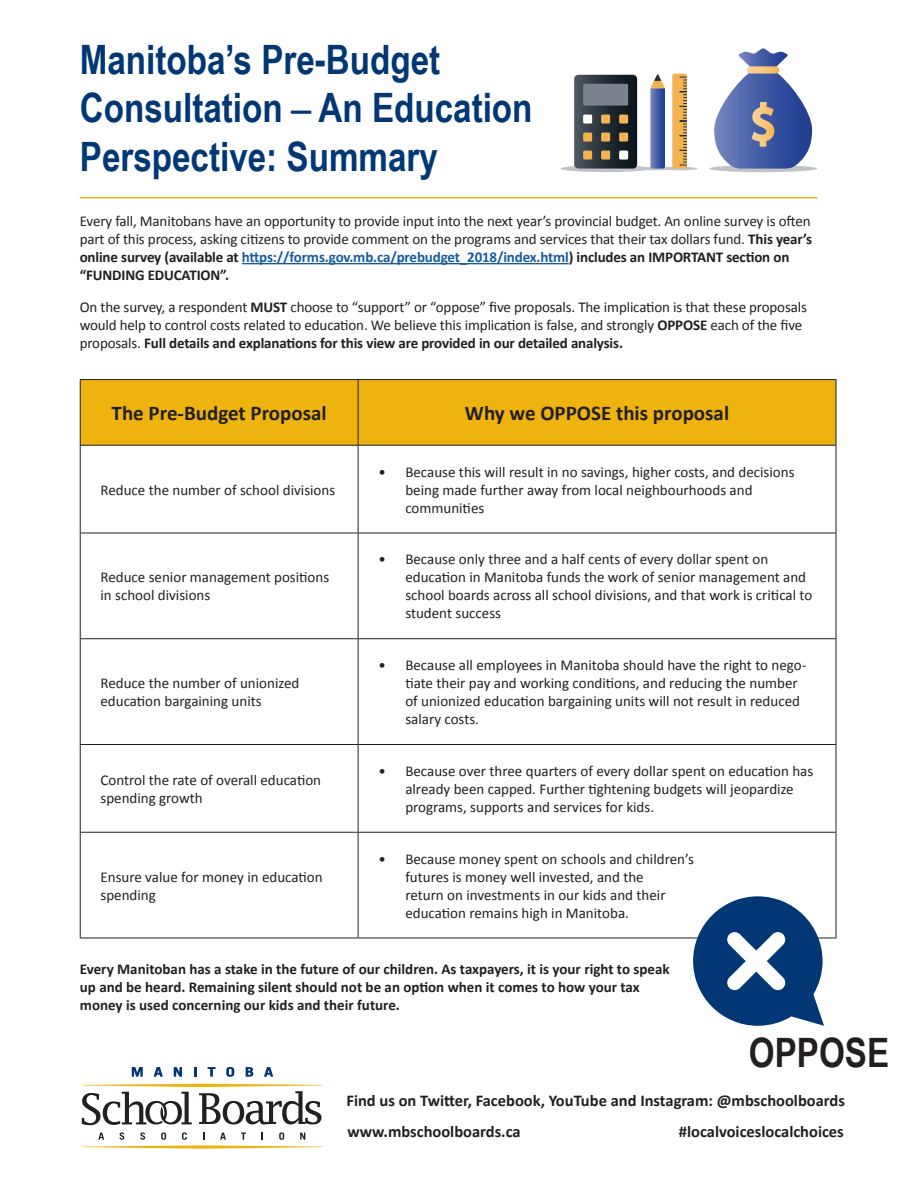
<style>
.page{position:relative;width:918px;height:1188px;background:#fff}
.page>*{position:absolute;margin:0;border:0;box-sizing:border-box;transform-origin:0 0}
.t1{font:700 40.5px/48.6px "Arial Narrow";color:#013775}
.t2{font:700 40.5px "Arial Narrow";color:#231f20}
.t3{font:700 21px "Calibri";color:#231f20}
.t4{font:700 16.5px "Calibri";color:#231f20}
.t5{font:15px/18px "Calibri";color:#231f20}
.t6{font:700 15px/18px "Calibri";color:#231f20}
.s1{font-family:"Calibri";font-weight:400}
.s2{font-weight:700}
.s3{font-weight:700;color:#175d9e}
</style>
<div class="page">
<div style="left:709px;top:165px;width:108px;height:7px;background:#c0c4c8;border-radius:50%"></div>
<hr style="left:662px;top:167px;width:36px;height:3px;background:#c0c4c8;border-radius:50%">
<hr style="left:640px;top:167px;width:36px;height:3px;background:#c0c4c8;border-radius:50%">
<div style="left:561px;top:165px;width:90px;height:7px;background:#c0c4c8;border-radius:50%"></div>
<div style="left:672px;top:74px;width:15px;height:95px;background:#f4b350;border-radius:2px"></div>
<svg style="left:680px;top:77px;width:7px;height:89px"></svg>
<svg style="left:650px;top:74px;width:15px;height:95px"></svg>
<svg style="left:574px;top:75px;width:63px;height:94px"></svg>
<div style="left:583px;top:151px;width:9px;height:9px;background:#f4b350"></div>
<div style="left:601px;top:151px;width:9px;height:9px;background:#f4b350"></div>
<div style="left:619px;top:151px;width:9px;height:9px;background:#fff"></div>
<div style="left:583px;top:133px;width:9px;height:9px;background:#f4b350"></div>
<div style="left:601px;top:133px;width:9px;height:9px;background:#f4b350"></div>
<div style="left:619px;top:133px;width:9px;height:9px;background:#f4b350"></div>
<div style="left:583px;top:115px;width:9px;height:9px;background:#fff"></div>
<div style="left:601px;top:115px;width:9px;height:9px;background:#f4b350"></div>
<div style="left:619px;top:115px;width:9px;height:9px;background:#f4b350"></div>
<div style="left:583px;top:84px;width:45px;height:22px;background:#7a838c"></div>
<svg style="left:714px;top:48px;width:98px;height:121px"></svg>
<svg style="left:747px;top:66px;width:32px;height:8px"></svg>
<svg style="left:132px;top:1067px;width:11px;height:10px"></svg>
<svg style="left:154px;top:1067px;width:9px;height:10px"></svg>
<svg style="left:174px;top:1067px;width:8px;height:10px"></svg>
<svg style="left:194px;top:1067px;width:3px;height:10px"></svg>
<svg style="left:208px;top:1067px;width:8px;height:10px"></svg>
<svg style="left:226px;top:1067px;width:8px;height:10px"></svg>
<svg style="left:246px;top:1067px;width:7px;height:10px"></svg>
<svg style="left:264px;top:1067px;width:9px;height:10px"></svg>
<svg style="left:82px;top:1132px;width:240px;height:17px"></svg>
<svg style="left:82px;top:1084px;width:240px;height:41px"></svg>
<hr style="left:242px;top:263px;width:327px;height:1px;background:#175d9e">
<hr style="left:80px;top:197px;width:738px;height:2px;background:#efb310">
<div style="left:81px;top:380px;width:755px;height:65px;background:#efb310"></div>
<hr style="left:80px;top:446px;width:1px;height:87px;background:#231f20">
<hr style="left:358px;top:446px;width:1px;height:87px;background:#231f20">
<hr style="left:836px;top:446px;width:1px;height:87px;background:#231f20">
<hr style="left:80px;top:533px;width:278px;height:1px;background:#231f20">
<hr style="left:80px;top:533px;width:1px;height:105px;background:#231f20">
<hr style="left:358px;top:533px;width:478px;height:1px;background:#231f20">
<hr style="left:358px;top:533px;width:1px;height:105px;background:#231f20">
<hr style="left:836px;top:533px;width:1px;height:105px;background:#231f20">
<hr style="left:80px;top:638px;width:278px;height:1px;background:#231f20">
<hr style="left:80px;top:639px;width:1px;height:105px;background:#231f20">
<hr style="left:358px;top:638px;width:478px;height:1px;background:#231f20">
<hr style="left:358px;top:639px;width:1px;height:105px;background:#231f20">
<hr style="left:836px;top:639px;width:1px;height:105px;background:#231f20">
<hr style="left:80px;top:744px;width:278px;height:1px;background:#231f20">
<hr style="left:80px;top:745px;width:1px;height:87px;background:#231f20">
<hr style="left:358px;top:744px;width:478px;height:1px;background:#231f20">
<hr style="left:358px;top:745px;width:1px;height:87px;background:#231f20">
<hr style="left:836px;top:745px;width:1px;height:87px;background:#231f20">
<hr style="left:80px;top:832px;width:278px;height:1px;background:#231f20">
<hr style="left:80px;top:833px;width:1px;height:105px;background:#231f20">
<hr style="left:358px;top:832px;width:478px;height:1px;background:#231f20">
<hr style="left:358px;top:833px;width:1px;height:105px;background:#231f20">
<hr style="left:836px;top:833px;width:1px;height:105px;background:#231f20">
<hr style="left:80px;top:938px;width:278px;height:1px;background:#231f20">
<hr style="left:358px;top:938px;width:478px;height:1px;background:#231f20">
<hr style="left:358px;top:380px;width:1px;height:65px;background:#231f20">
<hr style="left:80px;top:379px;width:278px;height:1px;background:#231f20">
<hr style="left:80px;top:380px;width:1px;height:65px;background:#231f20">
<hr style="left:358px;top:379px;width:478px;height:1px;background:#231f20">
<hr style="left:836px;top:380px;width:1px;height:65px;background:#231f20">
<hr style="left:80px;top:445px;width:278px;height:1px;background:#231f20">
<hr style="left:358px;top:445px;width:478px;height:1px;background:#231f20">
<svg style="left:693px;top:896px;width:131px;height:130px"></svg>
<p class="t1" style="left:80px;top:33px;width:454px">Manitoba’s Pre-Budget<br>Consultation <span class="s1">̶</span>An Education<br>Perspective: Summary</p>
<p class="t5" style="left:80px;top:212px;width:734px">Every fall, Manitobans have an opportunity to provide input into the next year’s provincial budget. An online survey is often part of this process, asking citizens to provide comment on the programs and services that their tax dollars fund. <span class="s2">This year’s online survey (available at</span> <span class="s3">https://forms.gov.mb.ca/prebudget_2018/index.html</span><span class="s2">) includes an IMPORTANT section on “FUNDING EDUCATION”.</span></p>
<p class="t5" style="left:80px;top:298px;width:729px">On the survey, a respondent <span class="s2">MUST</span> choose to “support” or “oppose” five proposals. The implication is that these proposals would help to control costs related to education. We believe this implication is false, and strongly <span class="s2">OPPOSE</span> each of the five proposals. <span class="s2">Full details and explanations for this view are provided in our detailed analysis.</span></p>
<p class="t3" style="left:112px;top:400px;width:217px">The Pre-Budget Proposal</p>
<p class="t3" style="left:465px;top:400px;width:266px">Why we OPPOSE this proposal</p>
<p class="t5" style="left:100px;top:481px;width:236px">Reduce the number of school divisions</p>
<p class="t5" style="left:100px;top:569px;width:230px">Reduce senior management positions in school divisions</p>
<p class="t5" style="left:100px;top:674px;width:201px">Reduce the number of unionized education bargaining units</p>
<p class="t5" style="left:405px;top:463px;width:391px;text-indent:-27px">• Because this will result in no savings, higher costs, and decisions being made further away from local neighbourhoods and communities</p>
<p class="t5" style="left:405px;top:551px;width:409px;text-indent:-27px">• Because only three and a half cents of every dollar spent on education in Manitoba funds the work of senior management and school boards across all school divisions, and that work is critical to student success</p>
<p class="t5" style="left:405px;top:656px;width:402px;text-indent:-27px">• Because all employees in Manitoba should have the right to nego&shy;tiate their pay and working conditions, and reducing the number of unionized education bargaining units will not result in reduced salary costs.</p>
<p class="t5" style="left:100px;top:771px;width:222px">Control the rate of overall education spending growth</p>
<p class="t5" style="left:405px;top:762px;width:409px;text-indent:-27px">• Because over three quarters of every dollar spent on education has already been capped. Further tightening budgets will jeopardize programs, supports and services for kids.</p>
<p class="t5" style="left:100px;top:868px;width:224px">Ensure value for money in education spending</p>
<p class="t5" style="left:405px;top:850px;width:290px;text-indent:-27px">• Because money spent on schools and children’s futures is money well invested, and the<br>return on investments in our kids and their education remains high in Manitoba.</p>
<p class="t6" style="left:80px;top:960px;width:591px">Every Manitoban has a stake in the future of our children. As taxpayers, it is your right to speak up and be heard. Remaining silent should not be an option when it comes to how your tax money is used concerning our kids and their future.</p>
<p class="t2" style="left:749px;top:1022px;width:142px">OPPOSE</p>
<p class="t4" style="left:346px;top:1090px;width:500px">Find us on Twitter, Facebook, YouTube and Instagram: @mbschoolboards</p>
<p class="t4" style="left:347px;top:1121px;width:175px">www.mbschoolboards.ca</p>
<p class="t4" style="left:679px;top:1121px;width:166px">#localvoiceslocalchoices</p>
</div>
